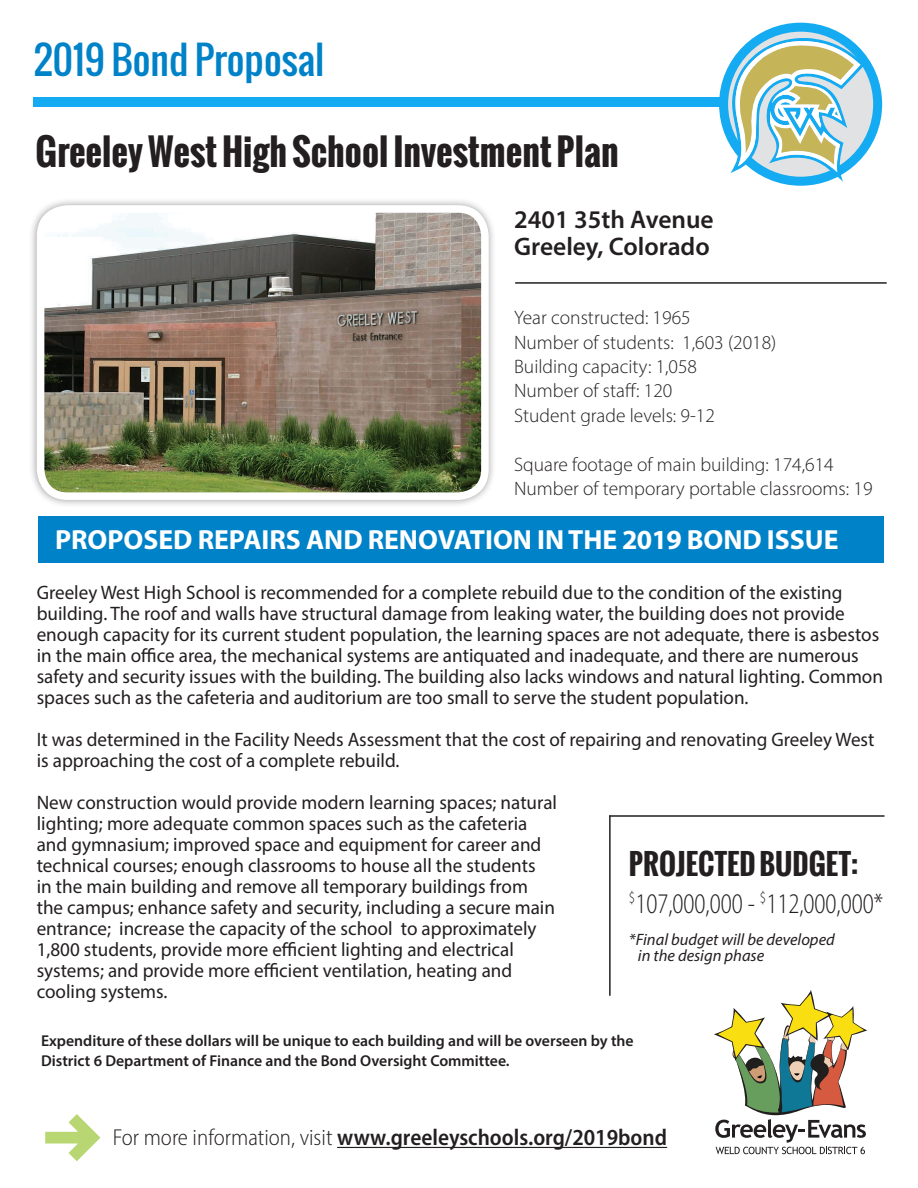
<style>
.page{position:relative;width:918px;height:1188px;background:#fff}
.page>*{position:absolute;margin:0;border:0;box-sizing:border-box;transform-origin:0 0}
.t1{font:38.1px "Oswald";color:#0082c8}
.t2{font:700 36px "Oswald";color:#231f20}
.t3{font:300 semi-condensed 28.5px "Myriad Pro";color:#231f20;scale:.86 1}
.t4{font:700 28.5px "Oswald";color:#231f20}
.t5{font:700 27.75px "Myriad Pro";color:#fff}
.t6{font:600 25.5px "Myriad Pro";color:#231f20}
.t7{font:600 semi-condensed 23.1px "Myriad Pro";color:#231f20}
.t8{font:19.5px/21px "Myriad Pro";color:#231f20}
.t9{font:300 19.5px "Myriad Pro";color:#231f20}
.t10{font:italic 16.5px/16.2px "Myriad Pro";color:#231f20}
.t11{font:600 15.75px/20.1px "Myriad Pro";color:#231f20}
.s1{font-weight:300}
</style>
<div class="page">
<div style="left:33px;top:97px;width:687px;height:10px;background:#14abf2"></div>
<div style="left:28px;top:197px;width:469px;height:311px;background:#231f20;opacity:.45"></div>
<img style="left:41px;top:210px;width:444px;height:286px">
<div style="left:37px;top:205px;width:452px;height:295px;border:8px solid #fff;border-radius:27px"></div>
<svg style="left:724px;top:27px;width:154px;height:154px"></svg>
<div style="left:719px;top:23px;width:163px;height:163px;border:9px solid #14abf2;border-radius:50%"></div>
<div style="left:38px;top:516px;width:845px;height:47px;background:#0082c8"></div>
<hr style="left:609px;top:815px;width:2px;height:181px;background:#231f20">
<hr style="left:609px;top:815px;width:276px;height:2px;background:#231f20">
<hr style="left:515px;top:282px;width:372px;height:2px;background:#231f20">
<svg style="left:714px;top:990px;width:153px;height:164px"></svg>
<hr style="left:337px;top:1147px;width:330px;height:1px;background:#231f20">
<svg style="left:45px;top:1114px;width:56px;height:47px"></svg>
<svg style="left:731px;top:38px;width:134px;height:144px"></svg>
<p class="t1" style="left:34px;top:31px;width:292px">2019 Bond Proposal</p>
<p class="t2" style="left:36px;top:125px;width:585px">Greeley West High School Investment Plan</p>
<p class="t6" style="left:514px;top:203px;width:201px">2401 35th Avenue</p>
<p class="t6" style="left:514px;top:230px;width:197px">Greeley, Colorado</p>
<p class="t9" style="left:514px;top:306px;width:178px">Year constructed: 1965</p>
<p class="t9" style="left:514px;top:330px;width:264px">Number of students: 1,603 (2018)</p>
<p class="t9" style="left:514px;top:355px;width:184px">Building capacity: 1,058</p>
<p class="t9" style="left:514px;top:379px;width:160px">Number of staff: 120</p>
<p class="t9" style="left:514px;top:404px;width:202px">Student grade levels: 9-12</p>
<p class="t9" style="left:514px;top:452px;width:321px">Square footage of main building: 174,614</p>
<p class="t9" style="left:514px;top:477px;width:360px">Number of temporary portable classrooms: 19</p>
<p class="t5" style="left:55px;top:521px;width:785px">PROPOSED REPAIRS AND RENOVATION IN THE 2019 BOND ISSUE</p>
<p class="t8" style="left:37px;top:582px;width:848px">Greeley West High School is recommended for a complete rebuild due to the condition of the existing building. The roof and walls have structural damage from leaking water, the building does not provide enough capacity for its current student population, the learning spaces are not adequate, there is asbestos in the main office area, the mechanical systems are antiquated and inadequate, and there are numerous safety and security issues with the building. The building also lacks windows and natural lighting. Common spaces such as the cafeteria and auditorium are too small to serve the student population.</p>
<p class="t8" style="left:37px;top:729px;width:839px">It was determined in the Facility Needs Assessment that the cost of repairing and renovating Greeley West is approaching the cost of a complete rebuild.</p>
<p class="t8" style="left:37px;top:792px;width:522px">New construction would provide modern learning spaces; natural lighting; more adequate common spaces such as the cafeteria and gymnasium; improved space and equipment for career and technical courses; enough classrooms to house all the students<br>in the main building and remove all temporary buildings from the campus; enhance safety and security, including a secure main entrance; increase the capacity of the school to approximately 1,800 students, provide more efficient lighting and electrical systems; and provide more efficient ventilation, heating and cooling systems.</p>
<p class="t4" style="left:629px;top:843px;width:231px">PROJECTED BUDGET:</p>
<p class="t3" style="left:629px;top:886px;width:297px"><sup>$</sup>107,000,000 - <sup>$</sup>112,000,000*</p>
<p class="t10" style="left:638px;top:931px;width:198px;text-indent:-9px">*Final budget will be developed in the design phase</p>
<p class="t11" style="left:41px;top:1030px;width:594px">Expenditure of these dollars will be unique to each building and will be overseen by the<br>District 6 Department of Finance and the Bond Oversight Committee.</p>
<p class="t7" style="left:113px;top:1123px;width:556px"><span class="s1">For more information, visit</span> www.greeleyschools.org/2019bond</p>
</div>
